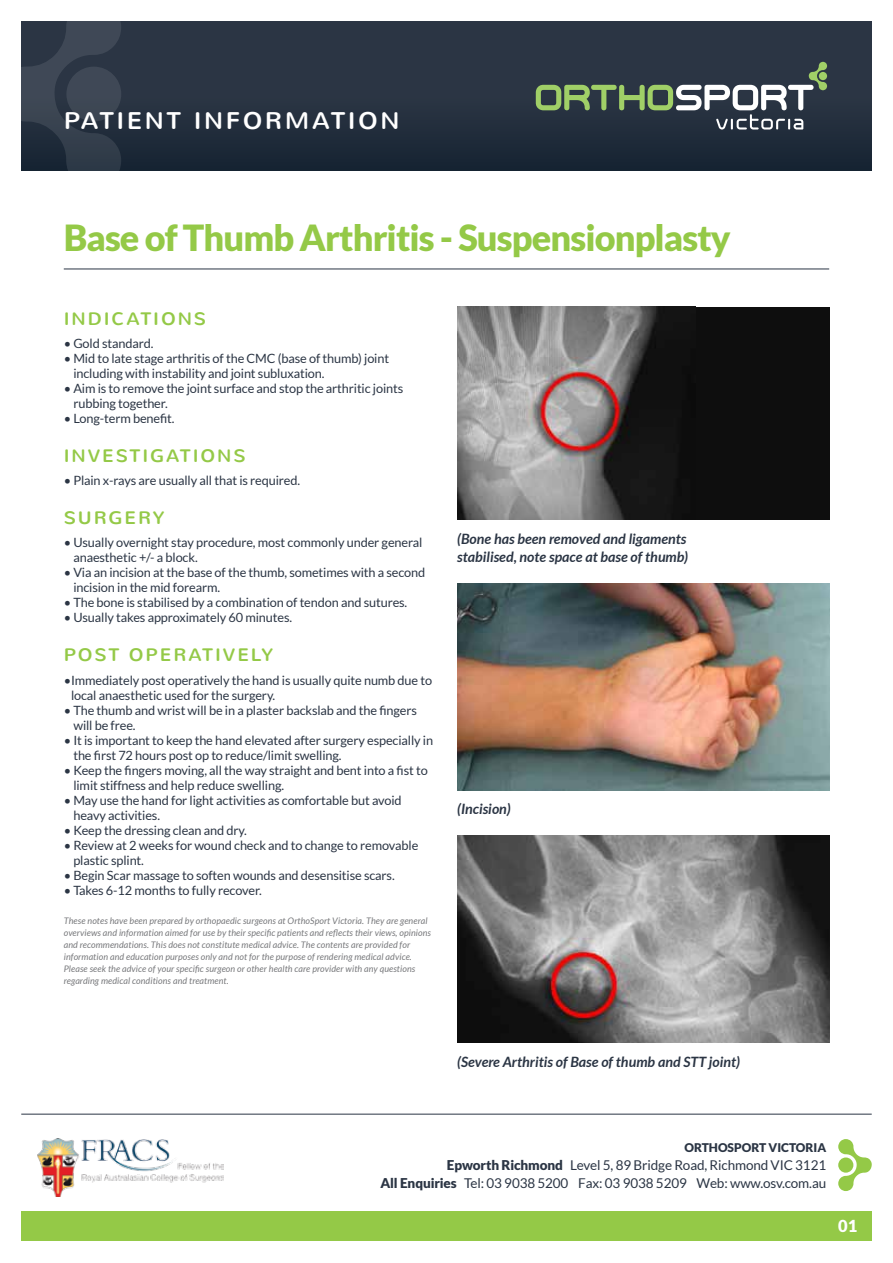
<style>
.page{position:relative;width:893px;height:1263px;background:#fff}
.page>*{position:absolute;margin:0;border:0;box-sizing:border-box;transform-origin:0 0}
.t1{font:900 36px "Lato";letter-spacing:-.025em;color:#94c947}
.t2{font:24px "Nunito";letter-spacing:.1em;color:#fff;scale:1.05 1}
.t3{font:18px "Nunito";letter-spacing:.1em;color:#94c947;scale:1.05 1}
.t4{font:900 16.5px "Lato";color:#fff}
.t5{font:italic 700 14.25px/18px "Lato";color:#2b3544}
.t6{font:13.5px/18px "Lato";letter-spacing:-.01em;color:#2b3544;text-align:right}
.t7{font:12.75px/15px "Lato";letter-spacing:-.01em;color:#2b3544}
.t8{font:900 12px "Lato";color:#2b3544}
.t9{font:italic 9px/12px "Lato";letter-spacing:.01em;color:#77787b}
.s1{font-weight:900}
</style>
<div class="page">
<div style="left:21px;top:21px;width:851px;height:149px;background:linear-gradient(to bottom,#303a49,#1b2837)"></div>
<svg style="left:21px;top:21px;width:100px;height:149px"></svg>
<div style="left:21px;top:1211px;width:851px;height:29px;background:#94c947"></div>
<svg style="left:536px;top:62px;width:291px;height:68px"></svg>
<img style="left:37px;top:1138px;width:187px;height:58px">
<hr style="left:21px;top:1114px;width:851px;height:1px;background:#2b3544">
<svg style="left:838px;top:1139px;width:34px;height:52px"></svg>
<hr style="left:64px;top:269px;width:765px;height:1px;background:#2b3544">
<div style="left:457px;top:307px;width:372px;height:212px;background:#0e0e0e"></div>
<img style="left:457px;top:307px;width:201px;height:212px">
<img style="left:457px;top:584px;width:372px;height:207px">
<img style="left:457px;top:835px;width:372px;height:208px">
<h2 class="t2" style="left:64px;top:105px;width:321px">PATIENT INFORMATION</h2>
<h1 class="t1" style="left:64px;top:217px;width:669px">Base of Thumb Arthritis - Suspensionplasty</h1>
<h3 class="t3" style="left:64px;top:307px;width:137px">INDICATIONS</h3>
<p class="t7" style="left:64px;top:336px;width:91px">• Gold standard.</p>
<p class="t7" style="left:73px;top:351px;width:317px;text-indent:-10px">• Mid to late stage arthritis of the CMC (base of thumb) joint including with instability and joint subluxation.</p>
<p class="t7" style="left:73px;top:381px;width:331px;text-indent:-10px">• Aim is to remove the joint surface and stop the arthritic joints rubbing together.</p>
<p class="t7" style="left:64px;top:411px;width:112px">• Long-term benefit.</p>
<h3 class="t3" style="left:64px;top:444px;width:175px">INVESTIGATIONS</h3>
<p class="t7" style="left:64px;top:473px;width:238px">• Plain x-rays are usually all that is required.</p>
<h3 class="t3" style="left:64px;top:506px;width:98px">SURGERY</h3>
<p class="t7" style="left:73px;top:535px;width:351px;text-indent:-10px">• Usually overnight stay procedure, most commonly under general anaesthetic +/- a block.</p>
<p class="t7" style="left:73px;top:565px;width:353px;text-indent:-10px">• Via an incision at the base of the thumb, sometimes with a second incision in the mid forearm.</p>
<p class="t7" style="left:64px;top:595px;width:345px">• The bone is stabilised by a combination of tendon and sutures.</p>
<p class="t7" style="left:64px;top:610px;width:230px">• Usually takes approximately 60 minutes.</p>
<h3 class="t3" style="left:64px;top:643px;width:201px">POST OPERATIVELY</h3>
<p class="t7" style="left:71px;top:672px;width:363px;text-indent:-7px">•Immediately post operatively the hand is usually quite numb due to local anaesthetic used for the surgery.</p>
<p class="t7" style="left:73px;top:702px;width:345px;text-indent:-10px">• The thumb and wrist will be in a plaster backslab and the fingers will be free.</p>
<p class="t7" style="left:73px;top:732px;width:361px;text-indent:-10px">• It is important to keep the hand elevated after surgery especially in the first 72 hours post op to reduce/limit swelling.</p>
<p class="t7" style="left:73px;top:762px;width:356px;text-indent:-10px">• Keep the fingers moving, all the way straight and bent into a fist to limit stiffness and help reduce swelling.</p>
<p class="t7" style="left:73px;top:792px;width:330px;text-indent:-10px">• May use the hand for light activities as comfortable but avoid heavy activities.</p>
<p class="t7" style="left:64px;top:822px;width:185px">• Keep the dressing clean and dry.</p>
<p class="t7" style="left:73px;top:837px;width:346px;text-indent:-10px">• Review at 2 weeks for wound check and to change to removable plastic splint.</p>
<p class="t7" style="left:64px;top:867px;width:332px">• Begin Scar massage to soften wounds and desensitise scars.</p>
<p class="t7" style="left:64px;top:882px;width:200px">• Takes 6-12 months to fully recover.</p>
<p class="t9" style="left:64px;top:914px;width:369px">These notes have been prepared by orthopaedic surgeons at OrthoSport Victoria. They are general overviews and information aimed for use by their specific patients and reflects their views, opinions and recommendations. This does not constitute medical advice. The contents are provided for information and education purposes only and not for the purpose of rendering medical advice.<br>Please seek the advice of your specific surgeon or other health care provider with any questions regarding medical conditions and treatment.</p>
<p class="t5" style="left:457px;top:530px;width:233px">(Bone has been removed and ligaments stabilised, note space at base of thumb)</p>
<p class="t5" style="left:457px;top:800px;width:55px">(Incision)</p>
<p class="t5" style="left:457px;top:1053px;width:284px">(Severe Arthritis of Base of thumb and STT joint)</p>
<p class="t8" style="left:685px;top:1141px;width:143px">ORTHOSPORT VICTORIA</p>
<p class="t6" style="left:380px;top:1156px;width:447px"><span class="s1">Epworth Richmond</span> Level 5, 89 Bridge Road, Richmond VIC 3121<br><span class="s1">All Enquiries</span> Tel: 03 9038 5200 Fax: 03 9038 5209 Web: www.osv.com.au</p>
<p class="t4" style="left:838px;top:1216px;width:21px">01</p>
</div>
